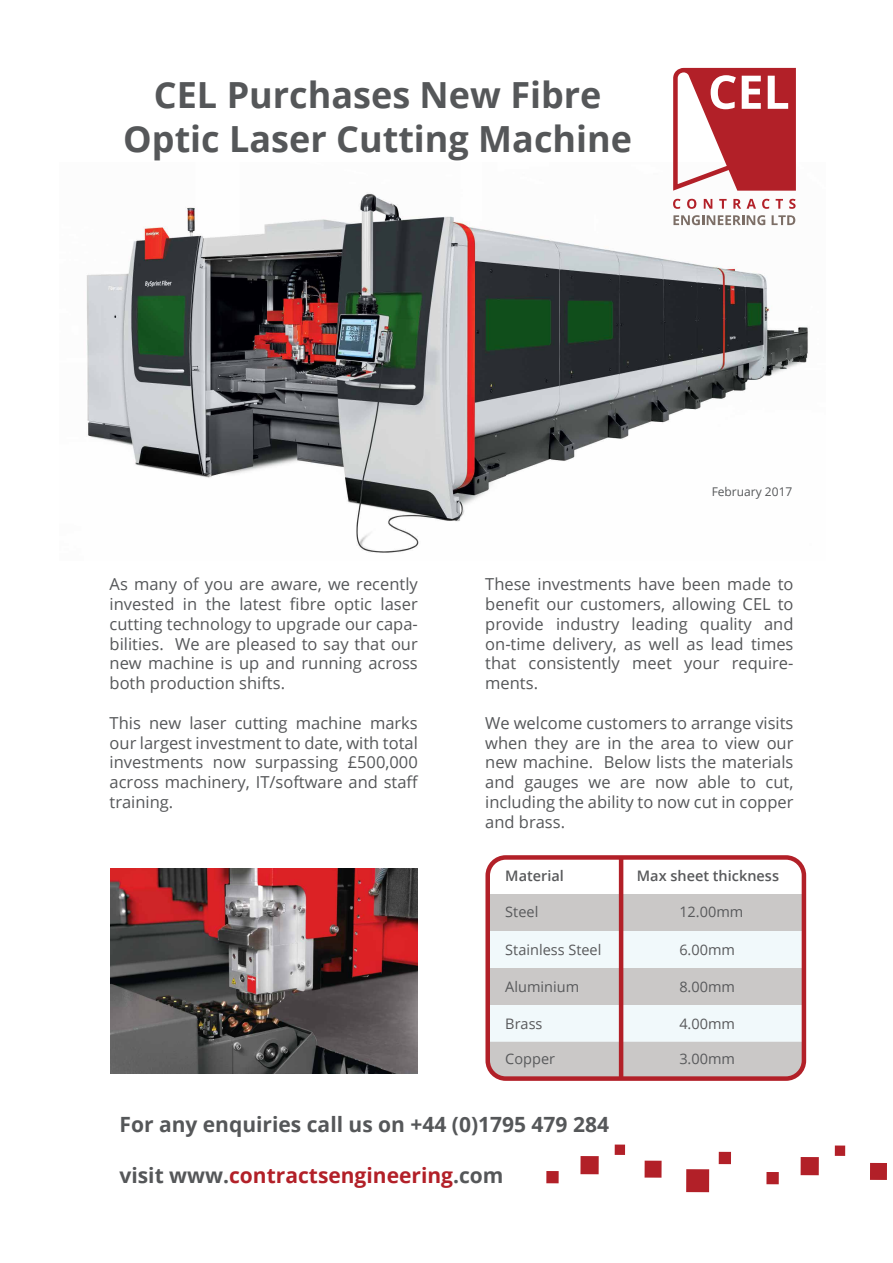
<style>
.page{position:relative;width:893px;height:1263px;background:#fff}
.page>*{position:absolute;margin:0;border:0;box-sizing:border-box;transform-origin:0 0}
.t1{font:700 36px/43.2px "Open Sans";color:#555759;text-align:center}
.t2{font:700 21px "Open Sans";color:#555759}
.t3{font:700 21px "Open Sans";color:#b22028}
.t4{font:16.5px/19.8px "Open Sans";color:#555759;text-align:justify}
.t5{font:14.55px "Open Sans";color:#58595b}
.t6{font:600 14.55px "Open Sans";color:#58595b}
.t7{font:12px "Open Sans";color:#555759}
.s1{color:#555759}
</style>
<div class="page">
<img style="left:86px;top:193px;width:722px;height:360px">
<div style="left:488px;top:894px;width:316px;height:37px;background:#cac8c7"></div>
<div style="left:488px;top:931px;width:316px;height:37px;background:#f1f9fb"></div>
<div style="left:488px;top:968px;width:316px;height:37px;background:#cac8c7"></div>
<div style="left:488px;top:1005px;width:316px;height:37px;background:#f1f9fb"></div>
<div style="left:490px;top:1042px;width:311px;height:34px;background:#cac8c7"></div>
<div style="left:485px;top:855px;width:321px;height:226px;border:4px solid #b22028;border-radius:18px"></div>
<hr style="left:619px;top:857px;width:4px;height:221px;background:#b22028">
<div style="left:766px;top:1172px;width:13px;height:12px;background:#b22028"></div>
<div style="left:870px;top:1163px;width:17px;height:17px;background:#b22028"></div>
<div style="left:835px;top:1145px;width:10px;height:11px;background:#b22028"></div>
<div style="left:801px;top:1157px;width:18px;height:18px;background:#b22028"></div>
<div style="left:719px;top:1152px;width:12px;height:12px;background:#b22028"></div>
<div style="left:546px;top:1171px;width:13px;height:12px;background:#b22028"></div>
<div style="left:686px;top:1169px;width:23px;height:23px;background:#b22028"></div>
<div style="left:645px;top:1161px;width:17px;height:17px;background:#b22028"></div>
<div style="left:615px;top:1144px;width:10px;height:11px;background:#b22028"></div>
<div style="left:580px;top:1156px;width:19px;height:18px;background:#b22028"></div>
<svg style="left:673px;top:68px;width:123px;height:123px"></svg>
<svg style="left:673px;top:199px;width:7px;height:10px"></svg>
<svg style="left:687px;top:199px;width:9px;height:10px"></svg>
<svg style="left:704px;top:199px;width:8px;height:10px"></svg>
<svg style="left:719px;top:199px;width:8px;height:10px"></svg>
<svg style="left:733px;top:199px;width:8px;height:10px"></svg>
<svg style="left:747px;top:199px;width:9px;height:10px"></svg>
<svg style="left:762px;top:199px;width:7px;height:10px"></svg>
<svg style="left:776px;top:199px;width:7px;height:10px"></svg>
<svg style="left:789px;top:199px;width:7px;height:10px"></svg>
<svg style="left:673px;top:215px;width:92px;height:10px"></svg>
<svg style="left:772px;top:215px;width:23px;height:10px"></svg>
<img style="left:110px;top:868px;width:307px;height:205px">
<h1 class="t1" style="left:123px;top:73px;width:510px">CEL Purchases New Fibre<br>Optic Laser Cutting Machine</h1>
<p class="t7" style="left:712px;top:483px;width:82px">February 2017</p>
<p class="t4" style="left:110px;top:574px;width:310px">As many of you are aware, we recently invested in the latest fibre optic laser cutting technology to upgrade our capa&shy;bilities. We are pleased to say that our new machine is up and running across both production shifts.</p>
<p class="t4" style="left:110px;top:712px;width:310px">This new laser cutting machine marks our largest investment to date, with total investments now surpassing £500,000 across machinery, IT/software and staff training.</p>
<p class="t4" style="left:485px;top:574px;width:310px">These investments have been made to benefit our customers, allowing CEL to provide industry leading quality and on-time delivery, as well as lead times that consistently meet your require&shy;ments.</p>
<p class="t4" style="left:485px;top:712px;width:310px">We welcome customers to arrange visits when they are in the area to view our new machine. Below lists the materials and gauges we are now able to cut, including the ability to now cut in copper and brass.</p>
<p class="t6" style="left:505px;top:865px;width:60px">Material</p>
<p class="t5" style="left:505px;top:902px;width:35px">Steel</p>
<p class="t5" style="left:505px;top:940px;width:98px">Stainless Steel</p>
<p class="t5" style="left:505px;top:977px;width:75px">Aluminium</p>
<p class="t5" style="left:505px;top:1013px;width:39px">Brass</p>
<p class="t5" style="left:505px;top:1049px;width:51px">Copper</p>
<p class="t6" style="left:637px;top:865px;width:144px">Max sheet thickness</p>
<p class="t5" style="left:679px;top:902px;width:66px">12.00mm</p>
<p class="t5" style="left:679px;top:940px;width:57px">6.00mm</p>
<p class="t5" style="left:679px;top:977px;width:57px">8.00mm</p>
<p class="t5" style="left:679px;top:1013px;width:57px">4.00mm</p>
<p class="t5" style="left:679px;top:1049px;width:57px">3.00mm</p>
<p class="t2" style="left:119px;top:1110px;width:491px">For any enquiries call us on +44 (0)1795 479 284</p>
<p class="t3" style="left:119px;top:1160px;width:386px"><span class="s1">visit www.</span>contractsengineering<span class="s1">.com</span></p>
</div>
